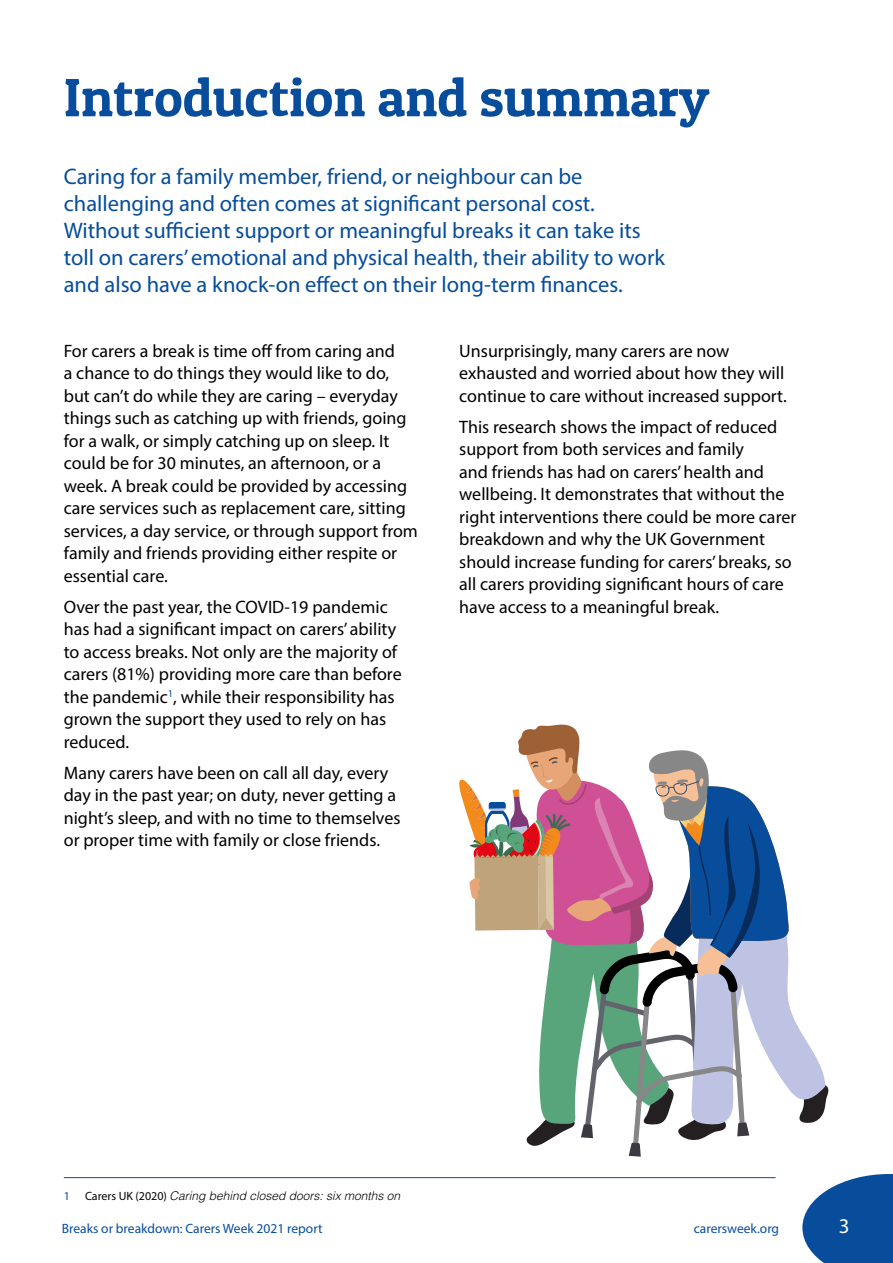
<style>
.page{position:relative;width:893px;height:1263px;background:#fff}
.page>*{position:absolute;margin:0;border:0;box-sizing:border-box;transform-origin:0 0}
.t1{font:54px "Patua One";color:#074d9b}
.t2{font:22.5px/27px "Myriad Pro";color:#074d9b}
.t3{font:21px "Myriad Pro";color:#fff}
.t4{font:18px/22.5px "Myriad Pro";color:#000}
.t5{font:13.5px "Myriad Pro";color:#074d9b}
.t6{font:italic 300 12px "Helvetica LT Std";color:#000}
.t7{font:12px "Myriad Pro";color:#074d9b}
.s1{font-family:"Myriad Pro";font-weight:400;font-style:normal}
</style>
<div class="page">
<svg style="left:802px;top:1174px;width:91px;height:89px;background:#2e69aa"></svg>
<hr style="left:64px;top:1177px;width:712px;height:1px;background:#074d9b">
<svg style="left:459px;top:724px;width:370px;height:433px"></svg>
<h1 class="t1" style="left:64px;top:64px;width:647px">Introduction and summary</h1>
<p class="t2" style="left:64px;top:163px;width:603px">Caring for a family member, friend, or neighbour can be challenging and often comes at significant personal cost.<br>Without sufficient support or meaningful breaks it can take its toll on carers’ emotional and physical health, their ability to work and also have a knock-on effect on their long-term finances.</p>
<p class="t4" style="left:64px;top:339px;width:356px">For carers a break is time off from caring and<br>a chance to do things they would like to do, but can’t do while they are caring – everyday things such as catching up with friends, going for a walk, or simply catching up on sleep. It could be for 30 minutes, an afternoon, or a week. A break could be provided by accessing care services such as replacement care, sitting services, a day service, or through support from family and friends providing either respite or essential care.</p>
<p class="t4" style="left:64px;top:595px;width:339px">Over the past year, the COVID-19 pandemic has had a significant impact on carers’ ability to access breaks. Not only are the majority of carers (81%) providing more care than before the pandemic<sup>1</sup>, while their responsibility has grown the support they used to rely on has reduced.</p>
<p class="t4" style="left:64px;top:761px;width:338px">Many carers have been on call all day, every day in the past year; on duty, never getting a night’s sleep, and with no time to themselves or proper time with family or close friends.</p>
<p class="t4" style="left:459px;top:339px;width:329px">Unsurprisingly, many carers are now exhausted and worried about how they will continue to care without increased support.</p>
<p class="t4" style="left:459px;top:415px;width:338px">This research shows the impact of reduced support from both services and family<br>and friends has had on carers’ health and wellbeing. It demonstrates that without the right interventions there could be more carer breakdown and why the UK Government should increase funding for carers’ breaks, so all carers providing significant hours of care have access to a meaningful break.</p>
<p class="t7" style="left:64px;top:1188px;width:8px">1</p>
<p class="t6" style="left:85px;top:1188px;width:317px"><span class="s1">Carers UK (2020)</span> Caring behind closed doors: six months on</p>
<p class="t5" style="left:62px;top:1220px;width:262px">Breaks or breakdown: Carers Week 2021 report</p>
<p class="t5" style="left:694px;top:1220px;width:87px">carersweek.org</p>
<p class="t3" style="left:839px;top:1213px;width:12px">3</p>
</div>
